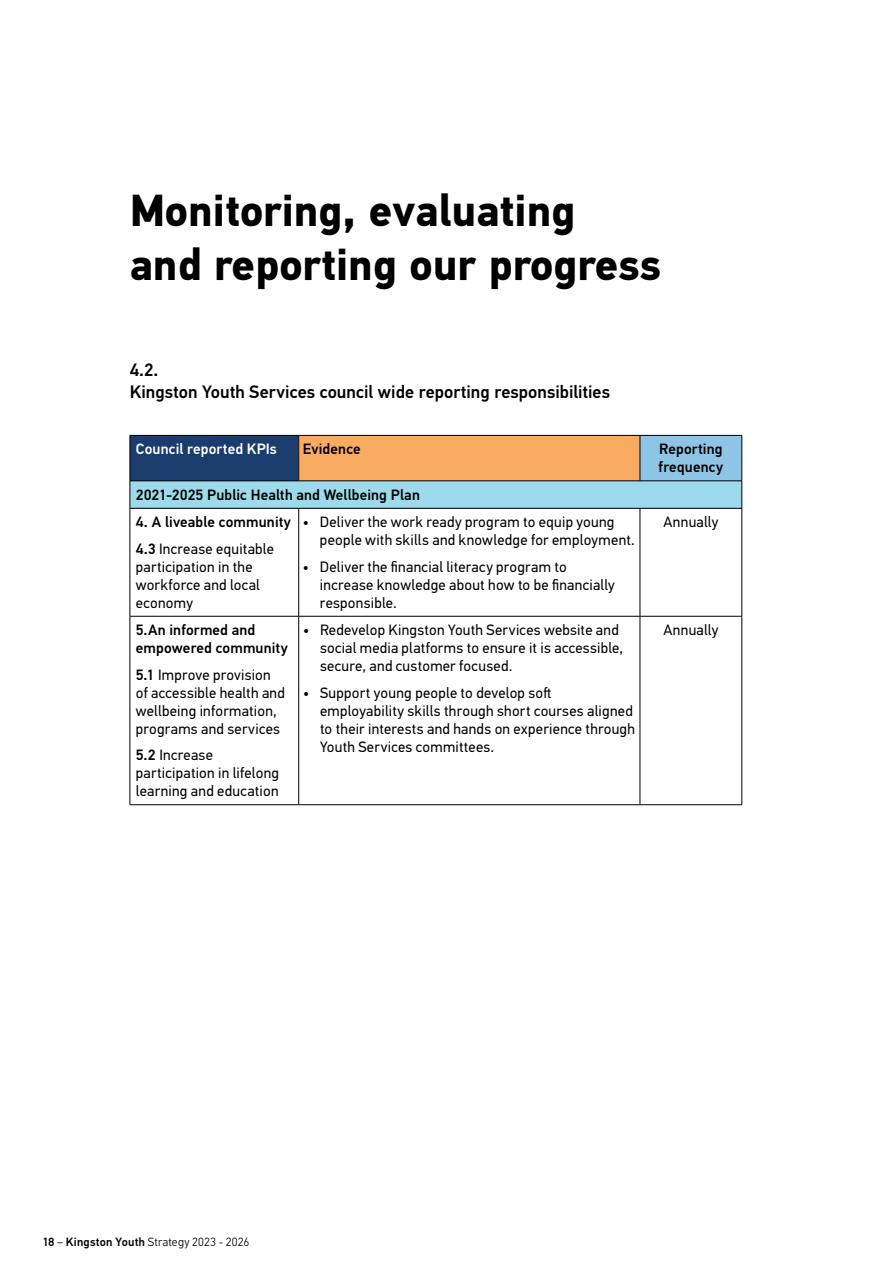
<style>
.page{position:relative;width:893px;height:1263px;background:#fff}
.page>*{position:absolute;margin:0;border:0;box-sizing:border-box;transform-origin:0 0}
.t1{font:700 45px/54px "PF Din Text Pro";color:#000}
.t2{font:500 18px/21.6px "PF Din Text Pro";color:#000}
.t3{font:15px/18px "PF Din Text Pro";letter-spacing:.015em;color:#000}
.t4{font:500 15px/18px "PF Din Text Pro";letter-spacing:.01em;color:#000}
.t5{font:500 15px "PF Din Text Pro";letter-spacing:.01em;color:#fff}
.t6{font:300 12px "PF Din Text Pro";letter-spacing:.015em;color:#000}
.s1{font-weight:400}
.s2{font-weight:500}
</style>
<div class="page">
<div style="left:130px;top:435px;width:169px;height:46px;background:#1b3d6d"></div>
<div style="left:299px;top:435px;width:341px;height:46px;background:#faab62"></div>
<div style="left:640px;top:435px;width:102px;height:46px;background:#8ec5e6"></div>
<div style="left:130px;top:481px;width:612px;height:27px;background:#9ddaeb"></div>
<hr style="left:130px;top:435px;width:169px;height:1px;background:#000">
<hr style="left:130px;top:436px;width:1px;height:45px;background:#000">
<hr style="left:299px;top:435px;width:341px;height:1px;background:#000">
<hr style="left:298px;top:436px;width:1px;height:45px;background:#000">
<hr style="left:640px;top:435px;width:102px;height:1px;background:#000">
<hr style="left:640px;top:436px;width:1px;height:45px;background:#000">
<hr style="left:742px;top:436px;width:1px;height:45px;background:#000">
<hr style="left:130px;top:481px;width:169px;height:1px;background:#000">
<svg style="left:130px;top:481px;width:1px;height:27px"></svg>
<hr style="left:299px;top:481px;width:341px;height:1px;background:#000">
<hr style="left:640px;top:481px;width:102px;height:1px;background:#000">
<svg style="left:742px;top:481px;width:1px;height:27px"></svg>
<hr style="left:130px;top:508px;width:169px;height:1px;background:#000">
<hr style="left:130px;top:508px;width:1px;height:108px;background:#000">
<hr style="left:299px;top:508px;width:341px;height:1px;background:#000">
<hr style="left:298px;top:508px;width:1px;height:108px;background:#000">
<hr style="left:640px;top:508px;width:102px;height:1px;background:#000">
<hr style="left:640px;top:508px;width:1px;height:108px;background:#000">
<hr style="left:742px;top:508px;width:1px;height:108px;background:#000">
<hr style="left:130px;top:616px;width:169px;height:1px;background:#000">
<hr style="left:130px;top:616px;width:1px;height:188px;background:#000">
<hr style="left:299px;top:616px;width:341px;height:1px;background:#000">
<hr style="left:298px;top:616px;width:1px;height:188px;background:#000">
<hr style="left:640px;top:616px;width:102px;height:1px;background:#000">
<hr style="left:640px;top:616px;width:1px;height:188px;background:#000">
<hr style="left:742px;top:616px;width:1px;height:188px;background:#000">
<hr style="left:130px;top:804px;width:169px;height:1px;background:#000">
<hr style="left:299px;top:804px;width:341px;height:1px;background:#000">
<hr style="left:640px;top:804px;width:102px;height:1px;background:#000">
<h1 class="t1" style="left:130px;top:185px;width:533px">Monitoring, evaluating<br>and reporting our progress</h1>
<p class="t2" style="left:130px;top:359px;width:482px">4.2.<br>Kingston Youth Services council wide reporting responsibilities</p>
<p class="t5" style="left:136px;top:440px;width:142px">Council reported KPIs</p>
<p class="t4" style="left:303px;top:440px;width:59px">Evidence</p>
<p class="t4" style="left:659px;top:440px;width:66px">Reporting frequency</p>
<p class="t4" style="left:136px;top:486px;width:286px">2021-2025 Public Health and Wellbeing Plan</p>
<p class="t4" style="left:136px;top:509px;width:157px;line-height:26.5px">4. A liveable community<br>4.3 <span class="s1">Increase equitable</span></p>
<p class="t3" style="left:136px;top:558px;width:126px">participation in the workforce and local economy</p>
<p class="t3" style="left:320px;top:513px;width:316px;text-indent:-17px">• Deliver the work ready program to equip young people with skills and knowledge for employment.</p>
<p class="t3" style="left:320px;top:558px;width:296px;text-indent:-17px">• Deliver the financial literacy program to increase knowledge about how to be financially responsible.</p>
<p class="t3" style="left:663px;top:513px;width:56px">Annually</p>
<p class="t4" style="left:136px;top:621px;width:153px">5.An informed and empowered community</p>
<p class="t3" style="left:136px;top:666px;width:151px"><span class="s2">5.1</span> Improve provision of accessible health and wellbeing information, programs and services</p>
<p class="t3" style="left:136px;top:746px;width:145px"><span class="s2">5.2</span> Increase participation in lifelong learning and education</p>
<p class="t3" style="left:320px;top:621px;width:305px;text-indent:-17px">• Redevelop Kingston Youth Services website and social media platforms to ensure it is accessible, secure, and customer focused.</p>
<p class="t3" style="left:320px;top:684px;width:317px;text-indent:-17px">• Support young people to develop soft employability skills through short courses aligned to their interests and hands on experience through Youth Services committees.</p>
<p class="t3" style="left:663px;top:621px;width:56px">Annually</p>
<p class="t6" style="left:43px;top:1235px;width:208px"><span class="s2">18</span> – <span class="s2">Kingston Youth</span> Strategy 2023 - 2026</p>
</div>
